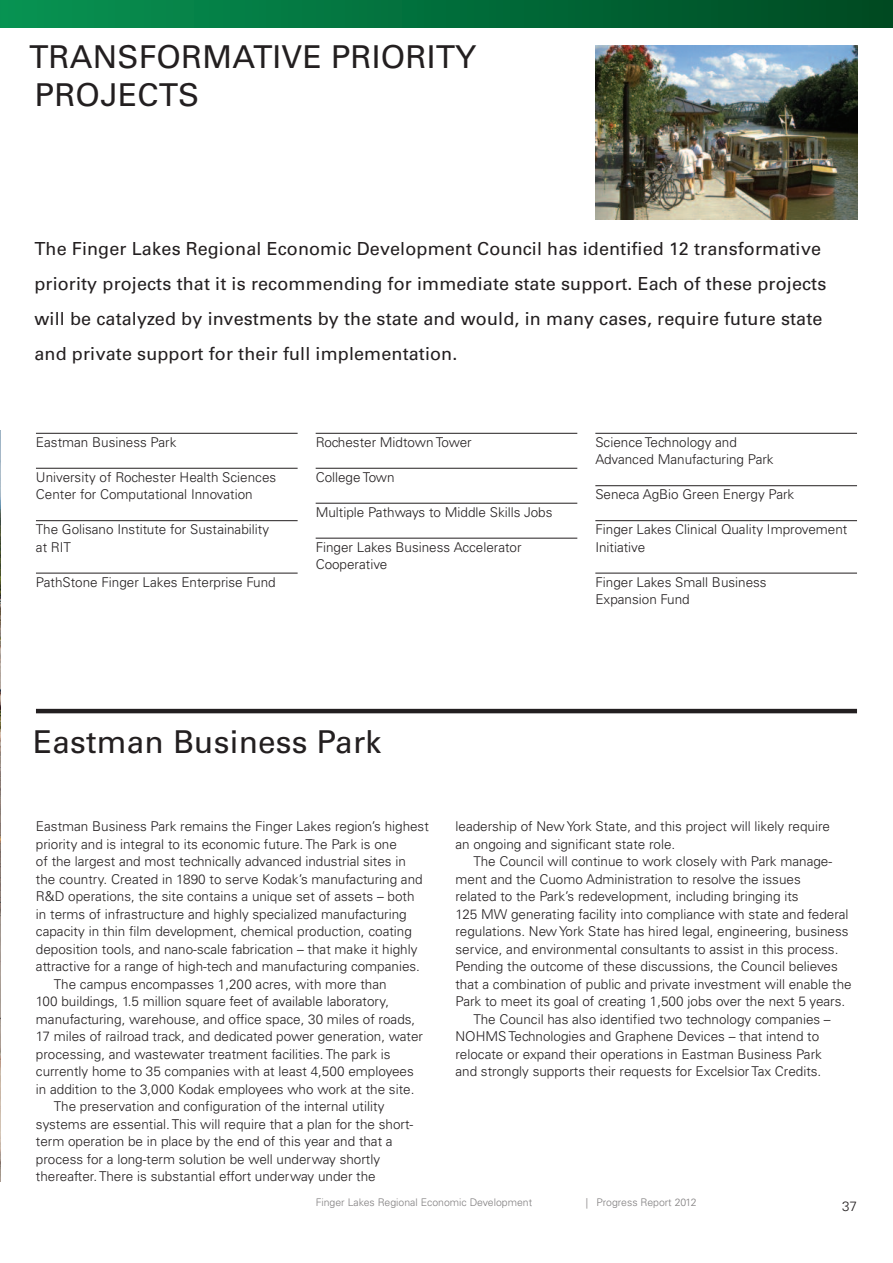
<style>
.page{position:relative;width:893px;height:1263px;background:#fff}
.page>*{position:absolute;margin:0;border:0;box-sizing:border-box;transform-origin:0 0}
.t1{font:31.5px/37.5px "Univers";letter-spacing:.005em;color:#231f20}
.t2{font:18px/35px "Univers";letter-spacing:.005em;color:#231f20}
.t3{font:300 13.5px/17.4px "Univers";color:#231f20}
.t4{font:300 10.5px "Univers";color:#807e7f}
</style>
<div class="page">
<hr style="left:36px;top:433px;width:262px;height:1px;background:#231f20">
<hr style="left:36px;top:468px;width:262px;height:1px;background:#231f20">
<hr style="left:36px;top:520px;width:262px;height:1px;background:#231f20">
<hr style="left:36px;top:573px;width:262px;height:1px;background:#231f20">
<hr style="left:316px;top:433px;width:261px;height:1px;background:#231f20">
<hr style="left:316px;top:468px;width:261px;height:1px;background:#231f20">
<hr style="left:316px;top:503px;width:261px;height:1px;background:#231f20">
<hr style="left:316px;top:538px;width:261px;height:1px;background:#231f20">
<hr style="left:595px;top:433px;width:262px;height:1px;background:#231f20">
<hr style="left:595px;top:485px;width:262px;height:1px;background:#231f20">
<hr style="left:595px;top:520px;width:262px;height:1px;background:#231f20">
<hr style="left:595px;top:573px;width:262px;height:1px;background:#231f20">
<img style="left:0;top:430px;width:1px;height:751px">
<img style="left:595px;top:46px;width:262px;height:174px">
<div style="left:0;top:0;width:893px;height:28px;background:linear-gradient(to right,#079353,#004922)"></div>
<hr style="left:36px;top:709px;width:821px;height:4px;background:#231f20">
<h1 class="t1" style="left:29px;top:41px;width:449px">TRANSFORMATIVE PRIORITY<br>PROJECTS</h1>
<p class="t2" style="left:34px;top:232px;width:793px">The Finger Lakes Regional Economic Development Council has identified 12 transformative priority projects that it is recommending for immediate state support. Each of these projects will be catalyzed by investments by the state and would, in many cases, require future state and private support for their full implementation.</p>
<p class="t3" style="left:36px;top:435px;width:142px">Eastman Business Park</p>
<p class="t3" style="left:36px;top:470px;width:242px">University of Rochester Health Sciences<br>Center for Computational Innovation</p>
<p class="t3" style="left:36px;top:522px;width:235px">The Golisano Institute for Sustainability at RIT</p>
<p class="t3" style="left:36px;top:574px;width:241px">PathStone Finger Lakes Enterprise Fund</p>
<p class="t3" style="left:316px;top:435px;width:158px">Rochester Midtown Tower</p>
<p class="t3" style="left:316px;top:470px;width:80px">College Town</p>
<p class="t3" style="left:316px;top:505px;width:238px">Multiple Pathways to Middle Skills Jobs</p>
<p class="t3" style="left:316px;top:539px;width:207px">Finger Lakes Business Accelerator<br>Cooperative</p>
<p class="t3" style="left:595px;top:435px;width:180px">Science Technology and<br>Advanced Manufacturing Park</p>
<p class="t3" style="left:595px;top:487px;width:201px">Seneca AgBio Green Energy Park</p>
<p class="t3" style="left:595px;top:522px;width:253px">Finger Lakes Clinical Quality Improvement<br>Initiative</p>
<p class="t3" style="left:595px;top:574px;width:173px">Finger Lakes Small Business<br>Expansion Fund</p>
<h1 class="t1" style="left:33px;top:726px;width:350px">Eastman Business Park</h1>
<p class="t3" style="left:36px;top:819px;width:394px">Eastman Business Park remains the Finger Lakes region’s highest</p>
<p class="t3" style="left:36px;top:837px;width:362px">priority and is integral to its economic future. The Park is one</p>
<p class="t3" style="left:36px;top:854px;width:371px">of the largest and most technically advanced industrial sites in</p>
<p class="t3" style="left:36px;top:872px;width:388px">the country. Created in 1890 to serve Kodak’s manufacturing and</p>
<p class="t3" style="left:36px;top:889px;width:380px">R&amp;D operations, the site contains a unique set of assets – both</p>
<p class="t3" style="left:36px;top:906px;width:372px">in terms of infrastructure and highly specialized manufacturing</p>
<p class="t3" style="left:36px;top:924px;width:377px">capacity in thin film development, chemical production, coating</p>
<p class="t3" style="left:36px;top:941px;width:383px">deposition tools, and nano-scale fabrication – that make it highly</p>
<p class="t3" style="left:36px;top:959px;width:386px">attractive for a range of high-tech and manufacturing companies.</p>
<p class="t3" style="left:54px;top:976px;width:334px">The campus encompasses 1,200 acres, with more than</p>
<p class="t3" style="left:36px;top:994px;width:355px">100 buildings, 1.5 million square feet of available laboratory,</p>
<p class="t3" style="left:36px;top:1011px;width:381px">manufacturing, warehouse, and office space, 30 miles of roads,</p>
<p class="t3" style="left:36px;top:1029px;width:389px">17 miles of railroad track, and dedicated power generation, water</p>
<p class="t3" style="left:36px;top:1046px;width:356px">processing, and wastewater treatment facilities. The park is</p>
<p class="t3" style="left:36px;top:1064px;width:379px">currently home to 35 companies with at least 4,500 employees</p>
<p class="t3" style="left:36px;top:1081px;width:380px">in addition to the 3,000 Kodak employees who work at the site.</p>
<p class="t3" style="left:54px;top:1099px;width:332px">The preservation and configuration of the internal utility</p>
<p class="t3" style="left:36px;top:1116px;width:379px">systems are essential. This will require that a plan for the short-</p>
<p class="t3" style="left:36px;top:1134px;width:358px">term operation be in place by the end of this year and that a</p>
<p class="t3" style="left:36px;top:1151px;width:346px">process for a long-term solution be well underway shortly</p>
<p class="t3" style="left:36px;top:1169px;width:341px">thereafter. There is substantial effort underway under the</p>
<p class="t3" style="left:455px;top:819px;width:376px">leadership of New York State, and this project will likely require an ongoing and significant state role.</p>
<p class="t3" style="left:473px;top:854px;width:360px">The Council will continue to work closely with Park manage-</p>
<p class="t3" style="left:455px;top:872px;width:347px">ment and the Cuomo Administration to resolve the issues</p>
<p class="t3" style="left:455px;top:889px;width:345px">related to the Park’s redevelopment, including bringing its</p>
<p class="t3" style="left:455px;top:906px;width:395px">125 MW generating facility into compliance with state and federal</p>
<p class="t3" style="left:455px;top:924px;width:395px">regulations. New York State has hired legal, engineering, business</p>
<p class="t3" style="left:455px;top:941px;width:384px">service, and environmental consultants to assist in this process.</p>
<p class="t3" style="left:455px;top:959px;width:384px">Pending the outcome of these discussions, the Council believes</p>
<p class="t3" style="left:455px;top:976px;width:398px">that a combination of public and private investment will enable the</p>
<p class="t3" style="left:455px;top:994px;width:391px">Park to meet its goal of creating 1,500 jobs over the next 5 years.</p>
<p class="t3" style="left:473px;top:1011px;width:359px">The Council has also identified two technology companies –</p>
<p class="t3" style="left:455px;top:1029px;width:365px">NOHMS Technologies and Graphene Devices – that intend to</p>
<p class="t3" style="left:455px;top:1046px;width:368px">relocate or expand their operations in Eastman Business Park</p>
<p class="t3" style="left:455px;top:1064px;width:367px">and strongly supports their requests for Excelsior Tax Credits.</p>
<p class="t4" style="left:316px;top:1199px;width:218px">Finger Lakes Regional Economic Development</p>
<p class="t4" style="left:586px;top:1199px;width:113px">| Progress Report 2012</p>
<p class="t3" style="left:842px;top:1198px;width:16px">37</p>
</div>
